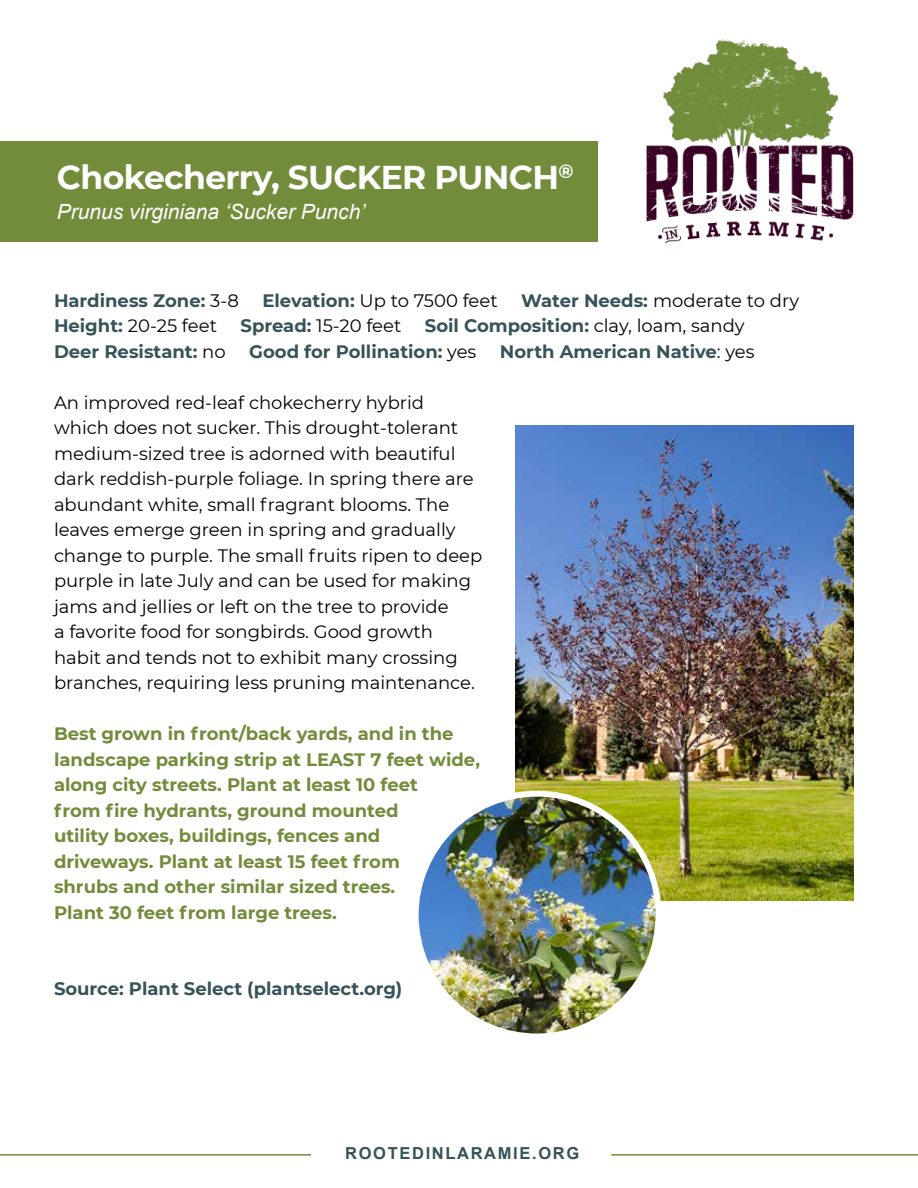
<style>
.page{position:relative;width:918px;height:1188px;background:#fff}
.page>*{position:absolute;margin:0;border:0;box-sizing:border-box;transform-origin:0 0}
.t1{font:700 33px "Montserrat";letter-spacing:-.02em;color:#fff}
.t2{font:italic 21px "Arial";color:#fff}
.t3{font:18px/25.5px "Montserrat";color:#000}
.t4{font:700 18px/25.5px "Montserrat";color:#728c3b}
.t5{font:700 18px "Montserrat";color:#365359}
.t6{font:700 16.5px "Arial";letter-spacing:.1em;color:#365359}
.s1{font-weight:400;color:#000}
.s2{font-weight:700;color:#365359}
</style>
<div class="page">
<div style="left:0;top:141px;width:598px;height:101px;background:#728c3b"></div>
<img style="left:515px;top:426px;width:339px;height:475px">
<img style="left:416px;top:794px;width:242px;height:242px;border-radius:121px">
<div style="left:413px;top:791px;width:248px;height:249px;border:6px solid #fff;border-radius:50%"></div>
<img style="left:646px;top:39px;width:208px;height:205px">
<hr style="left:0;top:1154px;width:311px;height:2px;background:#728c3b">
<hr style="left:611px;top:1154px;width:307px;height:2px;background:#728c3b">
<h1 class="t1" style="left:57px;top:154px;width:518px">Chokecherry, SUCKER PUNCH<sup>®</sup></h1>
<p class="t2" style="left:57px;top:198px;width:310px">Prunus virginiana ‘Sucker Punch’</p>
<p class="t5" style="left:54px;top:287px;width:186px">Hardiness Zone: <span class="s1">3-8</span></p>
<p class="t3" style="left:262px;top:287px;width:237px"><span class="s2">Elevation:</span> Up to 7500 feet</p>
<p class="t3" style="left:521px;top:287px;width:280px"><span class="s2">Water Needs:</span> moderate to dry</p>
<p class="t3" style="left:54px;top:313px;width:164px"><span class="s2">Height:</span> 20-25 feet</p>
<p class="t3" style="left:241px;top:313px;width:162px"><span class="s2">Spread:</span> 15-20 feet</p>
<p class="t5" style="left:425px;top:313px;width:321px">Soil Composition: <span class="s1">clay, loam, sandy</span></p>
<p class="t5" style="left:54px;top:339px;width:173px">Deer Resistant: <span class="s1">no</span></p>
<p class="t5" style="left:249px;top:339px;width:229px">Good for Pollination: <span class="s1">yes</span></p>
<p class="t5" style="left:500px;top:339px;width:256px">North American Native<span class="s1">: yes</span></p>
<p class="t3" style="left:54px;top:389px;width:430px">An improved red-leaf chokecherry hybrid which does not sucker. This drought-tolerant medium-sized tree is adorned with beautiful dark reddish-purple foliage. In spring there are abundant white, small fragrant blooms. The leaves emerge green in spring and gradually change to purple. The small fruits ripen to deep purple in late July and can be used for making jams and jellies or left on the tree to provide<br>a favorite food for songbirds. Good growth habit and tends not to exhibit many crossing branches, requiring less pruning maintenance.</p>
<p class="t4" style="left:54px;top:720px;width:428px">Best grown in front/back yards, and in the landscape parking strip at LEAST 7 feet wide, along city streets. Plant at least 10 feet<br>from fire hydrants, ground mounted<br>utility boxes, buildings, fences and driveways. Plant at least 15 feet from<br>shrubs and other similar sized trees.<br>Plant 30 feet from large trees.</p>
<p class="t5" style="left:54px;top:976px;width:350px">Source: Plant Select (plantselect.org)</p>
<p class="t6" style="left:345px;top:1143px;width:236px">ROOTEDINLARAMIE.ORG</p>
</div>
